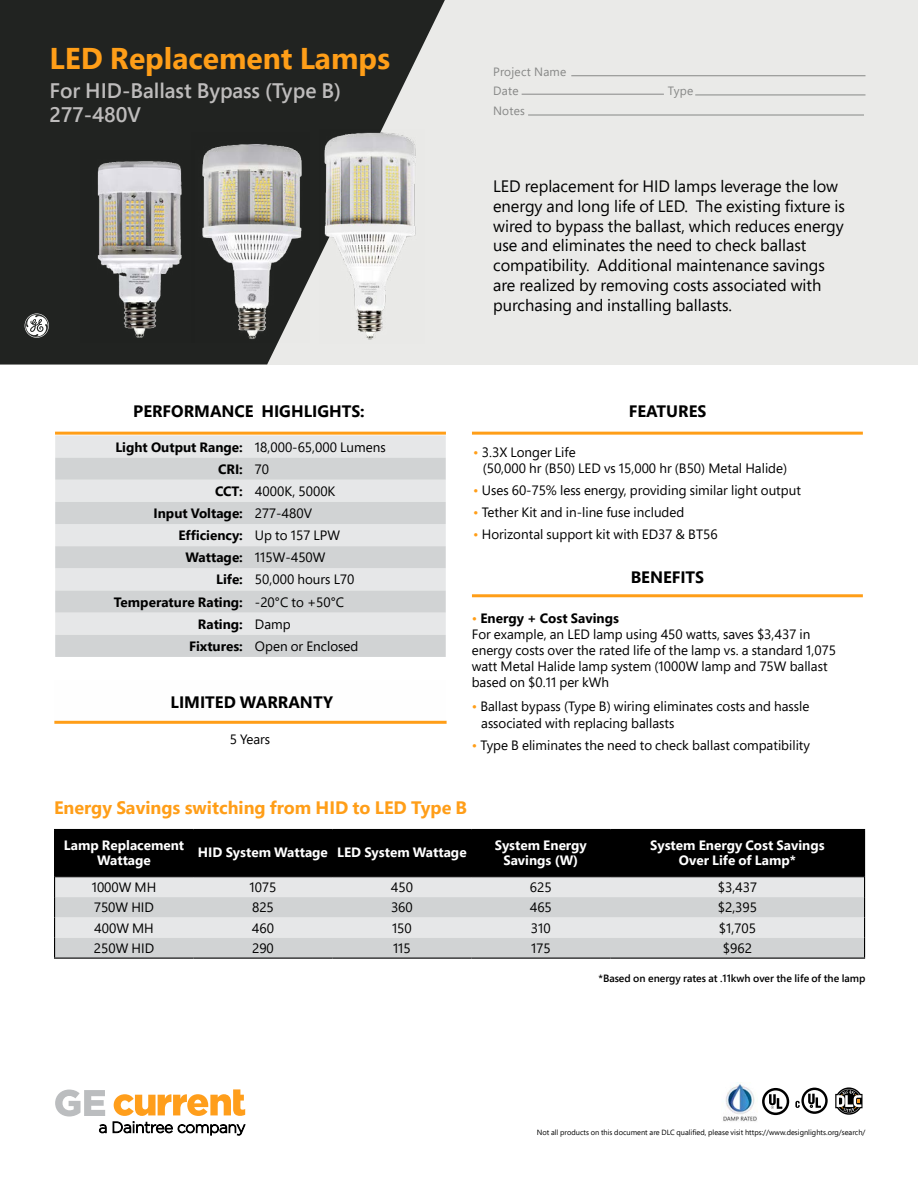
<style>
.page{position:relative;width:918px;height:1188px;background:#fff}
.page>*{position:absolute;margin:0;border:0;box-sizing:border-box;transform-origin:0 0}
.t1{font:700 30px "Segoe Pro";color:#ff9e18}
.t2{font:600 21px/24px "Segoe Pro";color:#bebcbc}
.t3{font:700 18px "Segoe Pro";color:#ff9e18}
.t4{font:16.5px/19.8px "Segoe Pro";color:#000}
.t5{font:700 16.5px "Segoe Pro";color:#000}
.t6{font:13.5px/16.2px "Segoe Pro";color:#000}
.t7{font:700 13.5px/15px "Segoe Pro";color:#fff;text-align:center}
.t8{font:700 13.5px "Segoe Pro";color:#000}
.t9{font:12px/19.5px "Segoe Pro";letter-spacing:.02em;color:#878887}
.t10{font:600 10.5px "Segoe Pro";color:#000}
.t11{font:7.5px "Segoe Pro";color:#000}
.s1{font-weight:700}
.s2{font-weight:400}
.s3{color:#ff9e18}
</style>
<div class="page">
<div style="left:0;top:0;width:918px;height:364px;background:#eaeae8"></div>
<svg style="left:0;top:0;width:445px;height:364px;background:#3c3e3c"></svg>
<svg style="left:99px;top:1124px;width:7px;height:9px"></svg>
<svg style="left:113px;top:1122px;width:132px;height:13px"></svg>
<svg style="left:55px;top:1090px;width:50px;height:27px"></svg>
<svg style="left:114px;top:1089px;width:131px;height:27px"></svg>
<hr style="left:571px;top:75px;width:295px;height:1px;background:#878887">
<hr style="left:522px;top:94px;width:142px;height:1px;background:#878887">
<hr style="left:695px;top:95px;width:170px;height:1px;background:#878887">
<hr style="left:528px;top:115px;width:336px;height:1px;background:#878887">
<svg style="left:25px;top:313px;width:24px;height:25px"></svg>
<hr style="left:472px;top:432px;width:391px;height:3px;background:#ff9e18">
<hr style="left:472px;top:594px;width:391px;height:3px;background:#ff9e18">
<hr style="left:54px;top:829px;width:140px;height:1px;background:#000">
<hr style="left:194px;top:829px;width:138px;height:1px;background:#000">
<hr style="left:332px;top:829px;width:139px;height:1px;background:#000">
<hr style="left:471px;top:829px;width:139px;height:1px;background:#000">
<hr style="left:610px;top:829px;width:255px;height:1px;background:#000">
<svg style="left:54px;top:830px;width:811px;height:128px;background:#898a8b"></svg>
<hr style="left:54px;top:958px;width:140px;height:1px;background:#000">
<hr style="left:194px;top:958px;width:138px;height:1px;background:#000">
<hr style="left:332px;top:958px;width:139px;height:1px;background:#000">
<hr style="left:471px;top:958px;width:139px;height:1px;background:#000">
<hr style="left:610px;top:958px;width:255px;height:1px;background:#000">
<hr style="left:55px;top:432px;width:391px;height:3px;background:#ff9e18">
<div style="left:55px;top:435px;width:391px;height:23px;background:#e6e7e8"></div>
<svg style="left:55px;top:458px;width:391px;height:199px;background:#dadcdd"></svg>
<hr style="left:54px;top:721px;width:393px;height:3px;background:#ff9e18">
<img style="left:80px;top:151px;width:111px;height:192px">
<img style="left:319px;top:129px;width:106px;height:214px">
<img style="left:191px;top:132px;width:119px;height:211px">
<svg style="left:762px;top:1088px;width:27px;height:27px"></svg>
<svg style="left:795px;top:1088px;width:33px;height:26px"></svg>
<svg style="left:835px;top:1087px;width:27px;height:28px"></svg>
<img style="left:723px;top:1084px;width:34px;height:38px">
<h1 class="t1" style="left:50px;top:37px;width:342px">LED Replacement Lamps</h1>
<h2 class="t2" style="left:50px;top:78px;width:293px">For HID-Ballast Bypass (Type B)<br>277-480V</h2>
<p class="t5" style="left:133px;top:400px;width:233px">PERFORMANCE HIGHLIGHTS:</p>
<p class="t6" style="left:115px;top:438px;width:272px"><span class="s1">Light Output Range:</span> 18,000-65,000 Lumens</p>
<p class="t8" style="left:218px;top:459px;width:53px">CRI: <span class="s2">70</span></p>
<p class="t6" style="left:215px;top:483px;width:122px"><span class="s1">CCT:</span> 4000K, 5000K</p>
<p class="t8" style="left:154px;top:504px;width:160px">Input Voltage: <span class="s2">277-480V</span></p>
<p class="t8" style="left:178px;top:526px;width:163px">Efficiency: <span class="s2">Up to 157 LPW</span></p>
<p class="t6" style="left:186px;top:549px;width:141px"><span class="s1">Wattage:</span> 115W-450W</p>
<p class="t6" style="left:216px;top:571px;width:140px"><span class="s1">Life:</span> 50,000 hours L70</p>
<p class="t8" style="left:114px;top:592px;width:232px">Temperature Rating: <span class="s2">-20°C to +50°C</span></p>
<p class="t8" style="left:198px;top:614px;width:94px">Rating: <span class="s2">Damp</span></p>
<p class="t6" style="left:189px;top:638px;width:171px"><span class="s1">Fixtures:</span> Open or Enclosed</p>
<p class="t5" style="left:171px;top:690px;width:164px">LIMITED WARRANTY</p>
<p class="t6" style="left:230px;top:730px;width:42px">5 Years</p>
<p class="t9" style="left:493px;top:62px;width:75px">Project Name<br>Date</p>
<p class="t9" style="left:493px;top:101px;width:33px">Notes</p>
<p class="t9" style="left:668px;top:81px;width:27px">Type</p>
<p class="t4" style="left:493px;top:176px;width:353px">LED replacement for HID lamps leverage the low energy and long life of LED. The existing fixture is wired to bypass the ballast, which reduces energy use and eliminates the need to check ballast compatibility. Additional maintenance savings are realized by removing costs associated with purchasing and installing ballasts.</p>
<p class="t5" style="left:629px;top:400px;width:79px">FEATURES</p>
<p class="t6" style="left:483px;top:443px;width:306px;text-indent:-9px"><span class="s3">•</span> 3.3X Longer Life<br>(50,000 hr (B50) LED vs 15,000 hr (B50) Metal Halide)</p>
<p class="t6" style="left:473px;top:482px;width:329px"><span class="s3">•</span> Uses 60-75% less energy, providing similar light output</p>
<p class="t6" style="left:473px;top:504px;width:213px"><span class="s3">•</span> Tether Kit and in-line fuse included</p>
<p class="t6" style="left:473px;top:526px;width:246px"><span class="s3">•</span> Horizontal support kit with ED37 &amp; BT56</p>
<p class="t5" style="left:631px;top:566px;width:75px">BENEFITS</p>
<p class="t6" style="left:472px;top:609px;width:366px"><span class="s3">•</span> <span class="s1">Energy + Cost Savings<br></span>For example, an LED lamp using 450 watts, saves $3,437 in energy costs over the rated life of the lamp vs. a standard 1,075 watt Metal Halide lamp system (1000W lamp and 75W ballast based on $0.11 per kWh</p>
<p class="t6" style="left:481px;top:698px;width:330px;text-indent:-9px"><span class="s3">•</span> Ballast bypass (Type B) wiring eliminates costs and hassle associated with replacing ballasts</p>
<p class="t6" style="left:472px;top:737px;width:340px"><span class="s3">•</span> Type B eliminates the need to check ballast compatibility</p>
<h3 class="t3" style="left:54px;top:794px;width:415px">Energy Savings switching from HID to LED Type B</h3>
<p class="t7" style="left:64px;top:837px;width:122px">Lamp Replacement<br>Wattage</p>
<p class="t7" style="left:198px;top:844px;width:270px">HID System Wattage LED System Wattage</p>
<p class="t7" style="left:495px;top:837px;width:94px">System Energy<br>Savings (W)</p>
<p class="t7" style="left:650px;top:837px;width:176px">System Energy Cost Savings<br>Over Life of Lamp*</p>
<p class="t6" style="left:92px;top:879px;width:66px">1000W MH</p>
<p class="t6" style="left:250px;top:879px;width:28px">1075</p>
<p class="t6" style="left:391px;top:879px;width:24px">450</p>
<p class="t6" style="left:530px;top:879px;width:23px">625</p>
<p class="t6" style="left:718px;top:879px;width:41px">$3,437</p>
<p class="t6" style="left:94px;top:899px;width:61px">750W HID</p>
<p class="t6" style="left:252px;top:899px;width:23px">825</p>
<p class="t6" style="left:391px;top:899px;width:23px">360</p>
<p class="t6" style="left:530px;top:899px;width:24px">465</p>
<p class="t6" style="left:718px;top:899px;width:41px">$2,395</p>
<p class="t6" style="left:94px;top:919px;width:61px">400W MH</p>
<p class="t6" style="left:252px;top:919px;width:24px">460</p>
<p class="t6" style="left:392px;top:919px;width:21px">150</p>
<p class="t6" style="left:531px;top:919px;width:21px">310</p>
<p class="t6" style="left:719px;top:919px;width:38px">$1,705</p>
<p class="t6" style="left:94px;top:940px;width:62px">250W HID</p>
<p class="t6" style="left:252px;top:940px;width:23px">290</p>
<p class="t6" style="left:393px;top:940px;width:19px">115</p>
<p class="t6" style="left:531px;top:940px;width:21px">175</p>
<p class="t6" style="left:723px;top:940px;width:31px">$962</p>
<p class="t10" style="left:599px;top:971px;width:268px">*Based on energy rates at .11kwh over the life of the lamp</p>
<p class="t11" style="left:537px;top:1127px;width:330px">Not all products on this document are DLC qualified, please visit https://www.designlights.org/search/</p>
</div>
